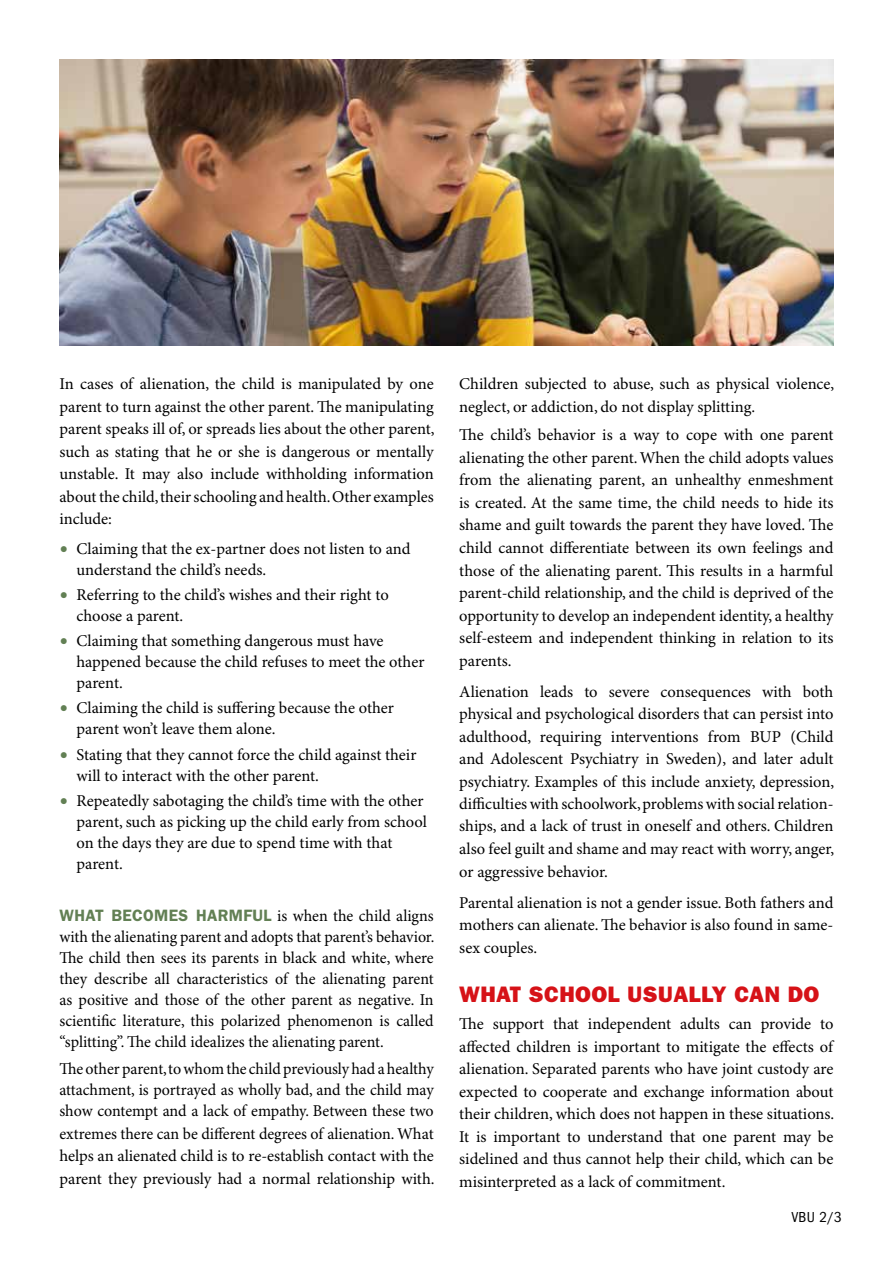
<style>
.page{position:relative;width:893px;height:1263px;background:#fff}
.page>*{position:absolute;margin:0;border:0;box-sizing:border-box;transform-origin:0 0}
.t1{font:800 22.5px "Franklin Gothic";letter-spacing:.02em;color:#d61217}
.t2{font:16.5px/22.5px "Minion Pro";color:#000}
.t3{font:condensed 15px "ITC Franklin Gothic Std";color:#000}
.s1{font-size:22.5px;color:#628054}
.s2{font-family:"ITC Franklin Gothic Std";font-weight:600;color:#628054}
</style>
<div class="page">
<img style="left:60px;top:60px;width:773px;height:286px">
<p class="t2" style="left:60px;top:373px;width:377px;text-align:justify">In cases of alienation, the child is manipulated by one parent to turn against the other parent. The manipulating parent speaks ill of, or spreads lies about the other parent, such as stating that he or she is dangerous or mentally unstable. It may also include withholding information about the child, their schooling and health. Other examples include:</p>
<p class="t2" style="left:77px;top:538px;width:335px;line-height:21px;text-indent:-17px"><span class="s1">•</span> Claiming that the ex-partner does not listen to and understand the child’s needs.</p>
<p class="t2" style="left:77px;top:585px;width:314px;line-height:21px;text-indent:-17px"><span class="s1">•</span> Referring to the child’s wishes and their right to choose a parent.</p>
<p class="t2" style="left:77px;top:631px;width:349px;line-height:21px;text-indent:-17px"><span class="s1">•</span> Claiming that something dangerous must have happened because the child refuses to meet the other parent.</p>
<p class="t2" style="left:77px;top:698px;width:319px;line-height:21px;text-indent:-17px"><span class="s1">•</span> Claiming the child is suffering because the other parent won’t leave them alone.</p>
<p class="t2" style="left:77px;top:744px;width:341px;line-height:21px;text-indent:-17px"><span class="s1">•</span> Stating that they cannot force the child against their will to interact with the other parent.</p>
<p class="t2" style="left:77px;top:791px;width:352px;line-height:21px;text-indent:-17px"><span class="s1">•</span> Repeatedly sabotaging the child’s time with the other parent, such as picking up the child early from school on the days they are due to spend time with that parent.</p>
<p class="t2" style="left:60px;top:906px;width:376px;line-height:21px;text-align:justify"><span class="s2">WHAT BECOMES HARMFUL</span> is when the child aligns with the alienating parent and adopts that parent’s behavior.<br>The child then sees its parents in black and white, where they describe all characteristics of the alienating parent as positive and those of the other parent as negative. In scientific literature, this polarized phenomenon is called “splitting”. The child idealizes the alienating parent.</p>
<p class="t2" style="left:60px;top:1059px;width:376px;line-height:21px;text-align:justify">The other parent, to whom the child previously had a healthy attachment, is portrayed as wholly bad, and the child may show contempt and a lack of empathy. Between these two</p>
<p class="t2" style="left:60px;top:1123px;width:377px;text-align:justify">extremes there can be different degrees of alienation. What helps an alienated child is to re-establish contact with the parent they previously had a normal relationship with.</p>
<p class="t2" style="left:459px;top:373px;width:377px">Children subjected to abuse, such as physical violence, neglect, or addiction, do not display splitting.</p>
<p class="t2" style="left:459px;top:425px;width:376px;text-align:justify">The child’s behavior is a way to cope with one parent alienating the other parent. When the child adopts values from the alienating parent, an unhealthy enmeshment is created. At the same time, the child needs to hide its shame and guilt towards the parent they have loved. The child cannot differentiate between its own feelings and those of the alienating parent. This results in a harmful parent-child relationship, and the child is deprived of the opportunity to develop an independent identity, a healthy self-esteem and independent thinking in relation to its parents.</p>
<p class="t2" style="left:459px;top:681px;width:377px">Alienation leads to severe consequences with both physical and psychological disorders that can persist into adulthood, requiring interventions from BUP (Child and Adolescent Psychiatry in Sweden), and later adult psychiatry. Examples of this include anxiety, depression, difficulties with schoolwork, problems with social relation&shy;ships, and a lack of trust in oneself and others. Children also feel guilt and shame and may react with worry, anger, or aggressive behavior.</p>
<p class="t2" style="left:459px;top:892px;width:376px;text-align:justify">Parental alienation is not a gender issue. Both fathers and mothers can alienate. The behavior is also found in same&shy;sex couples.</p>
<h1 class="t1" style="left:459px;top:981px;width:362px">WHAT SCHOOL USUALLY CAN DO</h1>
<p class="t2" style="left:459px;top:1013px;width:376px;text-align:justify">The support that independent adults can provide to affected children is important to mitigate the effects of alienation. Separated parents who have joint custody are expected to cooperate and exchange information about their children, which does not happen in these situations.<br>It is important to understand that one parent may be sidelined and thus cannot help their child, which can be misinterpreted as a lack of commitment.</p>
<p class="t3" style="left:791px;top:1209px;width:52px">VBU 2/3</p>
</div>
